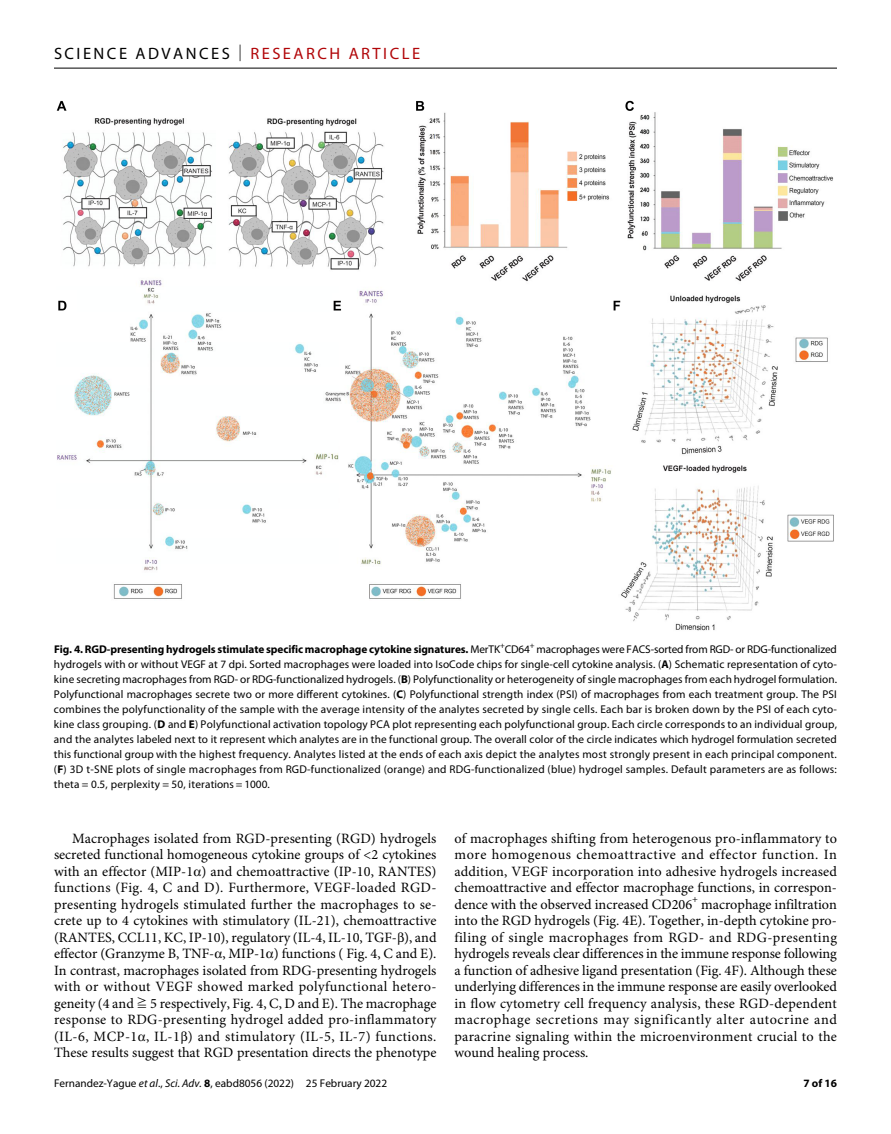
<style>
.page{position:relative;width:891px;height:1134px;background:#fff}
.page>*{position:absolute;margin:0;border:0;box-sizing:border-box;transform-origin:0 0}
.t1{font:16.5px "Myriad Pro";letter-spacing:.15em;color:#000}
.t2{font:14.25px/16.5px "Minion Pro";color:#000;text-align:justify}
.t3{font:11.25px/15px "Myriad Pro";color:#000;text-align:justify}
.t4{font:700 11.25px "Myriad Pro";color:#000}
.s1{font-weight:300}
.s2{color:#b10508}
.s3{font-weight:700}
.s4{font-style:italic}
</style>
<div class="page">
<hr style="left:54px;top:68px;width:783px;height:1px;background:#000">
<img style="left:57px;top:101px;width:777px;height:530px">
<p class="t1" style="left:54px;top:40px;width:368px">SCIENCE ADVANCES <span class="s1">|</span> <span class="s2">RESEARCH ARTICLE</span></p>
<p class="t3" style="left:54px;top:641px;width:785px"><span class="s3">Fig. 4. RGD-presenting hydrogels stimulate specific macrophage cytokine signatures.</span> MerTK<sup>+</sup>CD64<sup>+</sup> macrophages were FACS-sorted from RGD- or RDG-functionalized hydrogels with or without VEGF at 7 dpi. Sorted macrophages were loaded into IsoCode chips for single-cell cytokine analysis. (<span class="s3">A</span>) Schematic representation of cyto&shy;kine secreting macrophages from RGD- or RDG-functionalized hydrogels. (<span class="s3">B</span>) Polyfunctionality or heterogeneity of single macrophages from each hydrogel formulation.<br>Polyfunctional macrophages secrete two or more different cytokines. (<span class="s3">C</span>) Polyfunctional strength index (PSI) of macrophages from each treatment group. The PSI combines the polyfunctionality of the sample with the average intensity of the analytes secreted by single cells. Each bar is broken down by the PSI of each cyto&shy;kine class grouping. (<span class="s3">D</span> and <span class="s3">E</span>) Polyfunctional activation topology PCA plot representing each polyfunctional group. Each circle corresponds to an individual group, and the analytes labeled next to it represent which analytes are in the functional group. The overall color of the circle indicates which hydrogel formulation secreted this functional group with the highest frequency. Analytes listed at the ends of each axis depict the analytes most strongly present in each principal component. (<span class="s3">F</span>) 3D t-SNE plots of single macrophages from RGD-functionalized (orange) and RDG-functionalized (blue) hydrogel samples. Default parameters are as follows: theta = 0.5, perplexity = 50, iterations = 1000.</p>
<p class="t2" style="left:54px;top:831px;width:384px;text-indent:18px">Macrophages isolated from RGD-presenting (RGD) hydrogels secreted functional homogeneous cytokine groups of &lt;2 cytokines with an effector (MIP-1 ) and chemoattractive (IP-10, RANTES) functions (Fig. 4, C and D). Furthermore, VEGF-loaded RGD&shy;presenting hydrogels stimulated further the macrophages to se&shy;crete up to 4 cytokines with stimulatory (IL-21), chemoattractive (RANTES, CCL11, KC, IP-10), regulatory (IL-4, IL-10, TGF- ), and effector (Granzyme B, TNF- , MIP-1 ) functions ( Fig. 4, C and E).<br>In contrast, macrophages isolated from RDG-presenting hydrogels with or without VEGF showed marked polyfunctional hetero&shy;geneity (4 and ≧ 5 respectively, Fig. 4, C, D and E). The macrophage response to RDG-presenting hydrogel added pro-inflammatory (IL-6, MCP-1 , IL-1 ) and stimulatory (IL-5, IL-7) functions.<br>These results suggest that RGD presentation directs the phenotype</p>
<p class="t2" style="left:454px;top:831px;width:384px">of macrophages shifting from heterogenous pro-inflammatory to more homogenous chemoattractive and effector function. In addition, VEGF incorporation into adhesive hydrogels increased chemoattractive and effector macrophage functions, in correspon&shy;dence with the observed increased CD206<sup>+</sup> macrophage infiltration into the RGD hydrogels (Fig. 4E). Together, in-depth cytokine pro&shy;filing of single macrophages from RGD- and RDG-presenting hydrogels reveals clear differences in the immune response following a function of adhesive ligand presentation (Fig. 4F). Although these underlying differences in the immune response are easily overlooked in flow cytometry cell frequency analysis, these RGD-dependent macrophage secretions may significantly alter autocrine and paracrine signaling within the microenvironment crucial to the wound healing process.</p>
<p class="t3" style="left:54px;top:1076px;width:335px">Fernandez-Yague <span class="s4">et al</span>., <span class="s4">Sci. Adv.</span> <span class="s3">8</span>, eabd8056 (2022) 25 February 2022</p>
<p class="t4" style="left:803px;top:1074px;width:35px">7 of 16</p>
</div>
